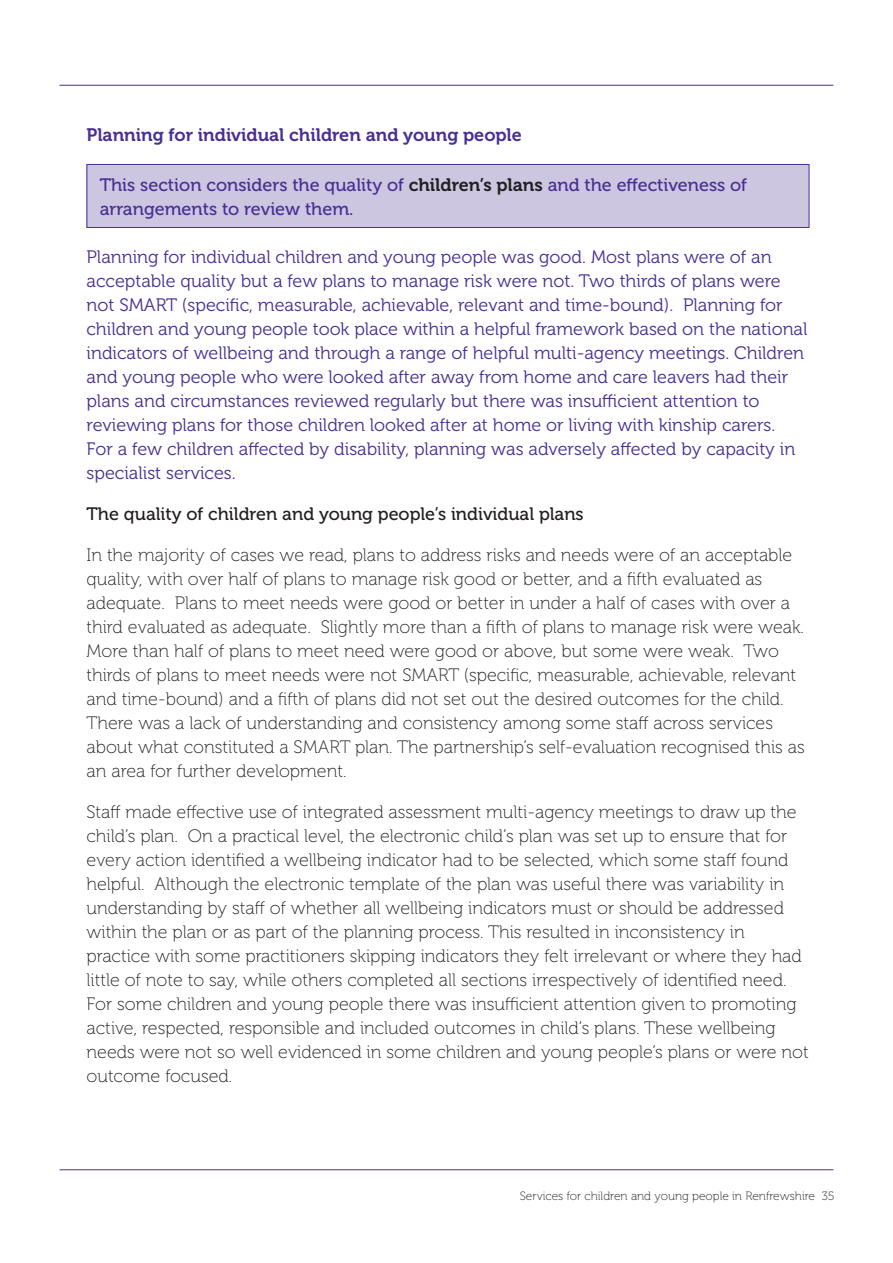
<style>
.page{position:relative;width:893px;height:1263px;background:#fff}
.page>*{position:absolute;margin:0;border:0;box-sizing:border-box;transform-origin:0 0}
.t1{font:18px/24px "Museo 100";color:#231f20}
.t2{font:18px/24px "Museo 300";color:#482e92}
.t3{font:18px/24px "Museo 500";color:#482e92}
.t4{font:18px "Museo 500";color:#231f20}
.t5{font:18px "Museo 700";color:#482e92}
.t6{font:12px "Museo 100";color:#231f20}
.s1{font-family:"Museo 700";color:#231f20}
</style>
<div class="page">
<hr style="left:60px;top:85px;width:773px;height:1px;background:#482e92">
<hr style="left:60px;top:1169px;width:773px;height:1px;background:#482e92">
<div style="left:87px;top:164px;width:722px;height:63px;background:#cdc6e1"></div>
<hr style="left:87px;top:165px;width:1px;height:62px;background:#482e92">
<hr style="left:87px;top:164px;width:722px;height:1px;background:#482e92">
<hr style="left:809px;top:165px;width:1px;height:62px;background:#482e92">
<hr style="left:87px;top:227px;width:722px;height:1px;background:#482e92">
<p class="t5" style="left:87px;top:125px;width:437px">Planning for individual children and young people</p>
<p class="t3" style="left:100px;top:173px;width:649px">This section considers the quality of <span class="s1">children’s plans</span> and the effectiveness of arrangements to review them.</p>
<p class="t2" style="left:87px;top:245px;width:722px">Planning for individual children and young people was good. Most plans were of an acceptable quality but a few plans to manage risk were not. Two thirds of plans were not SMART (specific, measurable, achievable, relevant and time-bound). Planning for children and young people took place within a helpful framework based on the national indicators of wellbeing and through a range of helpful multi-agency meetings. Children and young people who were looked after away from home and care leavers had their plans and circumstances reviewed regularly but there was insufficient attention to reviewing plans for those children looked after at home or living with kinship carers.<br>For a few children affected by disability, planning was adversely affected by capacity in specialist services.</p>
<p class="t4" style="left:87px;top:504px;width:499px">The quality of children and young people’s individual plans</p>
<p class="t1" style="left:87px;top:543px;width:720px">In the majority of cases we read, plans to address risks and needs were of an acceptable quality, with over half of plans to manage risk good or better, and a fifth evaluated as adequate. Plans to meet needs were good or better in under a half of cases with over a third evaluated as adequate. Slightly more than a fifth of plans to manage risk were weak.<br>More than half of plans to meet need were good or above, but some were weak. Two thirds of plans to meet needs were not SMART (specific, measurable, achievable, relevant and time-bound) and a fifth of plans did not set out the desired outcomes for the child.<br>There was a lack of understanding and consistency among some staff across services about what constituted a SMART plan. The partnership’s self-evaluation recognised this as an area for further development.</p>
<p class="t1" style="left:87px;top:800px;width:724px">Staff made effective use of integrated assessment multi-agency meetings to draw up the child’s plan. On a practical level, the electronic child’s plan was set up to ensure that for every action identified a wellbeing indicator had to be selected, which some staff found helpful. Although the electronic template of the plan was useful there was variability in understanding by staff of whether all wellbeing indicators must or should be addressed within the plan or as part of the planning process. This resulted in inconsistency in practice with some practitioners skipping indicators they felt irrelevant or where they had little of note to say, while others completed all sections irrespectively of identified need.<br>For some children and young people there was insufficient attention given to promoting active, respected, responsible and included outcomes in child’s plans. These wellbeing needs were not so well evidenced in some children and young people’s plans or were not outcome focused.</p>
<p class="t6" style="left:520px;top:1189px;width:316px">Services for children and young people in Renfrewshire 35</p>
</div>
